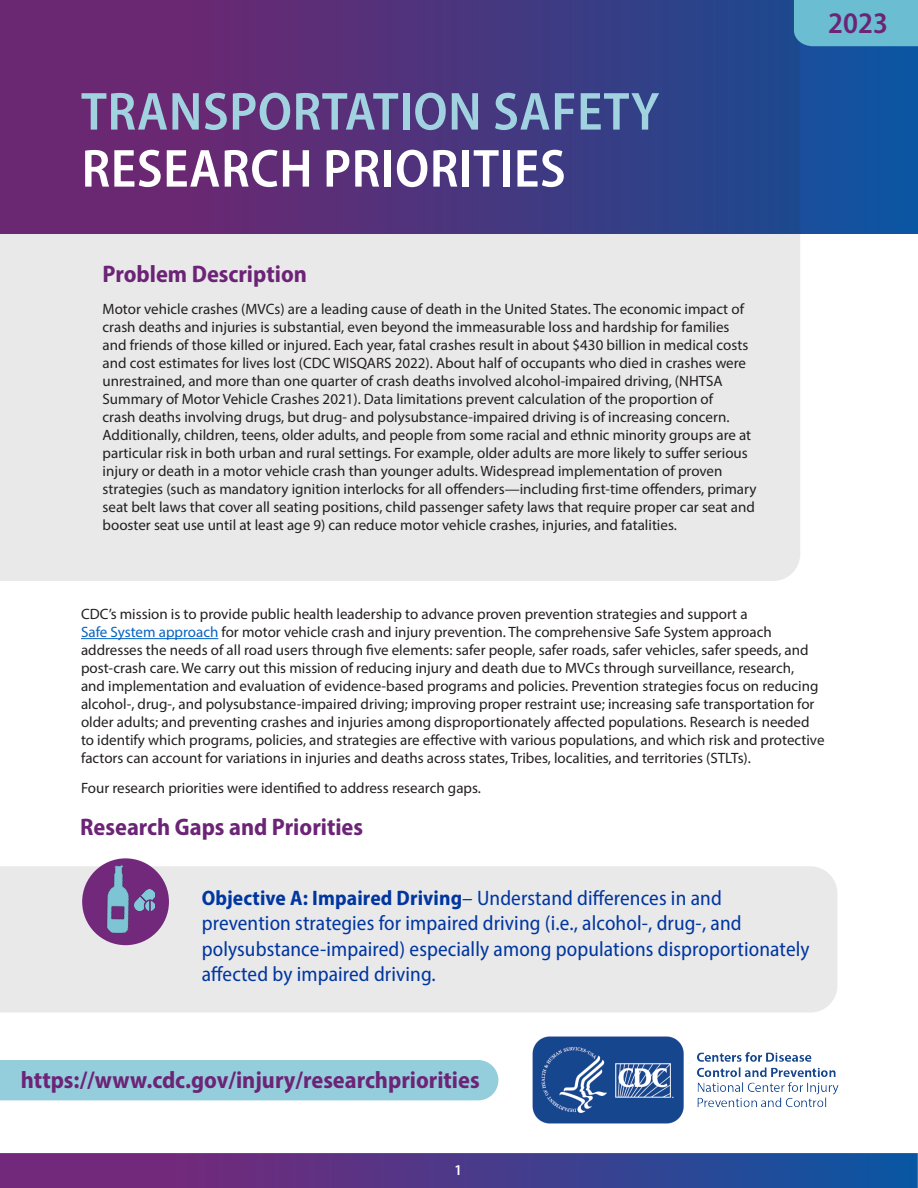
<style>
.page{position:relative;width:918px;height:1188px;background:#fff}
.page>*{position:absolute;margin:0;border:0;box-sizing:border-box;transform-origin:0 0}
.t1{font:600 semi-condensed 54px/57px "Myriad Pro";letter-spacing:.01em;color:#a1d2e0}
.t2{font:600 semi-condensed 30px "Myriad Pro";color:#6c2476}
.t3{font:700 semi-condensed 24px "Myriad Pro";color:#6c2476}
.t4{font:semi-condensed 21px/25.2px "Myriad Pro";letter-spacing:.005em;color:#0036a0}
.t5{font:15px/18px "Myriad Pro";color:#231f20}
.t6{font:600 semi-condensed 15px "Myriad Pro";color:#fff}
.s1{color:#fff}
.s2{color:#0563c1}
.s3{font-weight:700}
</style>
<div class="page">
<img style="left:0;top:1153px;width:918px;height:35px">
<img style="left:800px;top:46px;width:118px;height:187px">
<svg style="left:0;top:0;width:800px;height:581px;background:#aaa0bd"></svg>
<div style="left:0;top:1060px;width:498px;height:40px;background:#94cddc"></div>
<div style="left:794px;top:0;width:124px;height:46px;background:#6bbdd1"></div>
<div style="left:0;top:866px;width:837px;height:147px;background:#e9e9e9"></div>
<hr style="left:81px;top:638px;width:137px;height:1px;background:#0563c1">
<div style="left:82px;top:858px;width:87px;height:87px;background:#73297b;border-radius:50%"></div>
<img style="left:80px;top:863px;width:77px;height:76px">
<img style="left:532px;top:1036px;width:306px;height:88px">
<h1 class="t1" style="left:81px;top:82px;width:580px">TRANSPORTATION SAFETY<br><span class="s1">RESEARCH PRIORITIES</span></h1>
<h2 class="t3" style="left:103px;top:259px;width:206px">Problem Description</h2>
<p class="t5" style="left:103px;top:300px;width:655px">Motor vehicle crashes (MVCs) are a leading cause of death in the United States. The economic impact of crash deaths and injuries is substantial, even beyond the immeasurable loss and hardship for families and friends of those killed or injured. Each year, fatal crashes result in about $430 billion in medical costs and cost estimates for lives lost (CDC WISQARS 2022). About half of occupants who died in crashes were unrestrained, and more than one quarter of crash deaths involved alcohol-impaired driving, (NHTSA Summary of Motor Vehicle Crashes 2021). Data limitations prevent calculation of the proportion of<br>crash deaths involving drugs, but drug- and polysubstance-impaired driving is of increasing concern.<br>Additionally, children, teens, older adults, and people from some racial and ethnic minority groups are at particular risk in both urban and rural settings. For example, older adults are more likely to suffer serious injury or death in a motor vehicle crash than younger adults. Widespread implementation of proven strategies (such as mandatory ignition interlocks for all offenders—including first-time offenders, primary seat belt laws that cover all seating positions, child passenger safety laws that require proper car seat and booster seat use until at least age 9) can reduce motor vehicle crashes, injuries, and fatalities.</p>
<h2 class="t2" style="left:828px;top:4px;width:61px">2023</h2>
<p class="t5" style="left:81px;top:605px;width:745px">CDC’s mission is to provide public health leadership to advance proven prevention strategies and support a<br><span class="s2">Safe System approach</span> for motor vehicle crash and injury prevention. The comprehensive Safe System approach addresses the needs of all road users through five elements: safer people, safer roads, safer vehicles, safer speeds, and post-crash care. We carry out this mission of reducing injury and death due to MVCs through surveillance, research,<br>and implementation and evaluation of evidence-based programs and policies. Prevention strategies focus on reducing alcohol-, drug-, and polysubstance-impaired driving; improving proper restraint use; increasing safe transportation for older adults; and preventing crashes and injuries among disproportionately affected populations. Research is needed to identify which programs, policies, and strategies are effective with various populations, and which risk and protective factors can account for variations in injuries and deaths across states, Tribes, localities, and territories (STLTs).</p>
<p class="t5" style="left:81px;top:779px;width:402px">Four research priorities were identified to address research gaps.</p>
<h2 class="t3" style="left:80px;top:812px;width:284px">Research Gaps and Priorities</h2>
<p class="t4" style="left:202px;top:885px;width:609px"><span class="s3">Objective A: Impaired Driving</span>– Understand differences in and prevention strategies for impaired driving (i.e., alcohol-, drug-, and polysubstance-impaired) especially among populations disproportionately affected by impaired driving.</p>
<p class="t3" style="left:21px;top:1064px;width:460px">https://www.cdc.gov/injury/researchpriorities</p>
<p class="t6" style="left:454px;top:1160px;width:9px">1</p>
</div>
